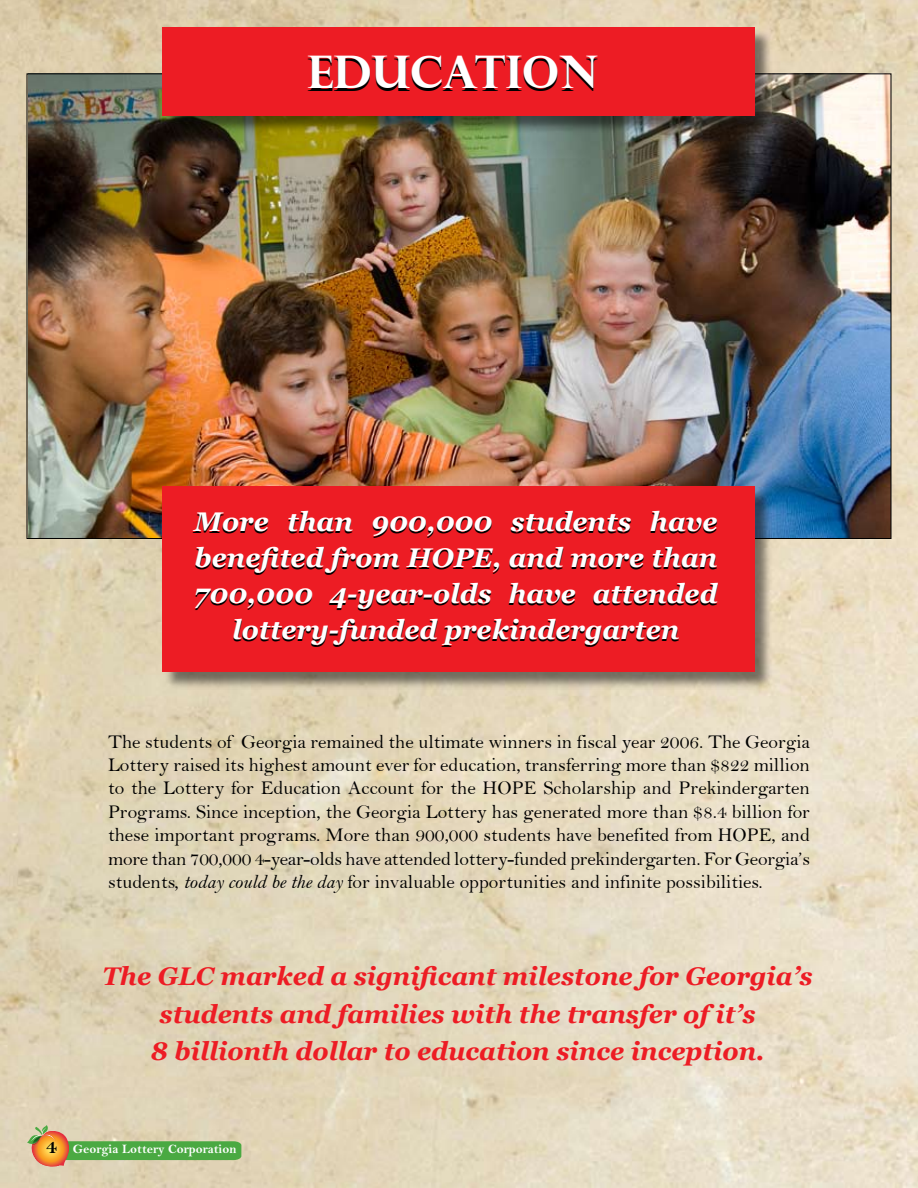
<style>
.page{position:relative;width:918px;height:1188px;background:#fff}
.page>*{position:absolute;margin:0;border:0;box-sizing:border-box;transform-origin:0 0}
.t1{font:700 45px "Perpetua Titling";color:#000}
.t2{font:italic 700 27px/36px "Georgia";color:#000;text-align:center}
.t3{font:italic 700 25.5px/37.5px "Georgia";color:#ed1c24;text-align:center}
.t4{font:19.5px/23.4px "Bell";color:#000;text-align:justify}
.t5{font:12.9px "Bell MT Bold";color:#fff}
.s1{font-family:"Bell MT Italic"}
.s2{font-size:21px;color:#000}
</style>
<div class="page">
<img style="left:0;top:0;width:918px;height:1188px">
<img style="left:29px;top:75px;width:860px;height:462px">
<div style="left:164px;top:28px;width:611px;height:108px;background:#000;opacity:.5"></div>
<div style="left:162px;top:27px;width:592px;height:89px;background:#ed1c24"></div>
<div style="left:164px;top:488px;width:611px;height:203px;background:#000;opacity:.5"></div>
<div style="left:162px;top:486px;width:592px;height:185px;background:#ed1c24"></div>
<svg style="left:27px;top:1125px;width:214px;height:41px;background:#a8b97a"></svg>
<h1 class="t1" style="left:308px;top:47px;width:292px">EDUCATION</h1>
<h2 class="t2" style="left:194px;top:506px;width:525px">More than 900,000 students have benefited from HOPE, and more than 700,000 4-year-olds have attended lottery-funded prekindergarten</h2>
<p class="t4" style="left:108px;top:730px;width:704px">The students of Georgia remained the ultimate winners in fiscal year 2006. The Georgia Lottery raised its highest amount ever for education, transferring more than $822 million to the Lottery for Education Account for the HOPE Scholarship and Prekindergarten Programs. Since inception, the Georgia Lottery has generated more than $8.4 billion for these important programs. More than 900,000 students have benefited from HOPE, and more than 700,000 4-year-olds have attended lottery-funded prekindergarten. For Georgia’s students, <span class="s1">today could be the day</span> for invaluable opportunities and infinite possibilities.</p>
<h3 class="t3" style="left:102px;top:958px;width:712px">The GLC marked a significant milestone for Georgia’s students and families with the transfer of it’s<br>8 billionth dollar to education since inception.</h3>
<p class="t5" style="left:46px;top:1141px;width:192px"><span class="s2">4</span> Georgia Lottery Corporation</p>
</div>
